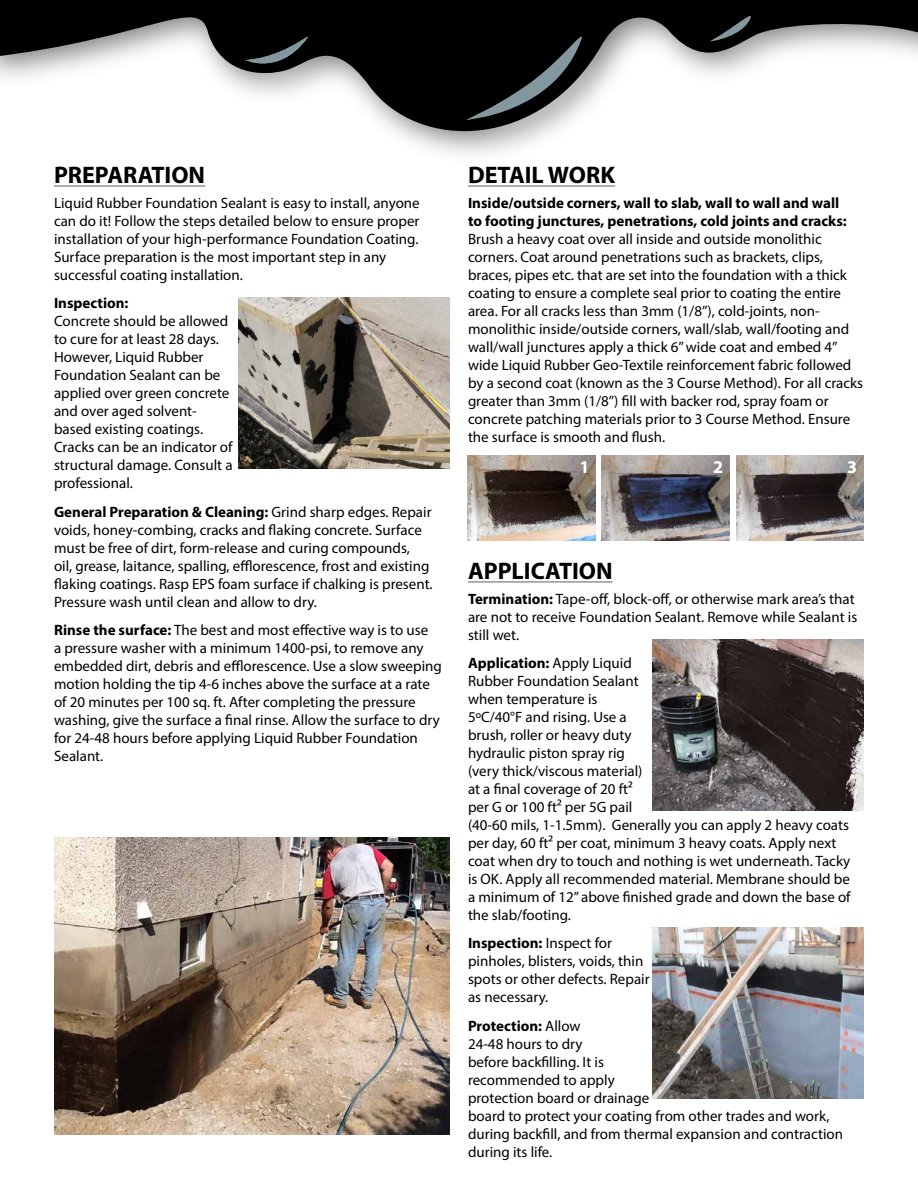
<style>
.page{position:relative;width:918px;height:1188px;background:#fff}
.page>*{position:absolute;margin:0;border:0;box-sizing:border-box;transform-origin:0 0}
.t1{font:700 24px "Myriad Pro";color:#000}
.t2{font:700 18px "Myriad Pro";color:#fff}
.t3{font:15px/18px "Myriad Pro";color:#000}
.t4{font:700 15px/18px "Myriad Pro";color:#000}
.s1{font-weight:700}
</style>
<div class="page">
<img style="left:468px;top:455px;width:128px;height:86px">
<img style="left:602px;top:455px;width:128px;height:86px">
<img style="left:736px;top:455px;width:128px;height:86px">
<svg style="left:0;top:0;width:918px;height:153px"></svg>
<svg style="left:466px;top:37px;width:116px;height:83px;background:#2c2f30"></svg>
<svg style="left:710px;top:16px;width:41px;height:25px"></svg>
<svg style="left:245px;top:37px;width:63px;height:26px;background:#1f2426"></svg>
<hr style="left:54px;top:185px;width:151px;height:2px;background:#939598">
<hr style="left:468px;top:185px;width:147px;height:2px;background:#939598">
<hr style="left:468px;top:581px;width:145px;height:2px;background:#939598">
<img style="left:238px;top:298px;width:212px;height:171px">
<img style="left:54px;top:837px;width:396px;height:297px">
<img style="left:652px;top:639px;width:212px;height:171px">
<img style="left:652px;top:927px;width:212px;height:171px">
<h1 class="t1" style="left:54px;top:160px;width:153px">PREPARATION</h1>
<p class="t3" style="left:54px;top:194px;width:367px">Liquid Rubber Foundation Sealant is easy to install, anyone can do it! Follow the steps detailed below to ensure proper installation of your high-performance Foundation Coating.<br>Surface preparation is the most important step in any successful coating installation.</p>
<p class="t4" style="left:54px;top:294px;width:76px">Inspection:</p>
<p class="t3" style="left:54px;top:312px;width:180px">Concrete should be allowed to cure for at least 28 days.<br>However, Liquid Rubber<br>Foundation Sealant can be applied over green concrete and over aged solvent&shy;based existing coatings.<br>Cracks can be an indicator of structural damage. Consult a professional.</p>
<p class="t3" style="left:54px;top:502px;width:380px"><span class="s1">General Preparation &amp; Cleaning:</span> Grind sharp edges. Repair voids, honey-combing, cracks and flaking concrete. Surface must be free of dirt, form-release and curing compounds,<br>oil, grease, laitance, spalling, efflorescence, frost and existing flaking coatings. Rasp EPS foam surface if chalking is present.<br>Pressure wash until clean and allow to dry.</p>
<p class="t3" style="left:54px;top:621px;width:389px"><span class="s1">Rinse the surface:</span> The best and most effective way is to use<br>a pressure washer with a minimum 1400-psi, to remove any embedded dirt, debris and efflorescence. Use a slow sweeping motion holding the tip 4-6 inches above the surface at a rate of 20 minutes per 100 sq. ft. After completing the pressure washing, give the surface a final rinse. Allow the surface to dry for 24-48 hours before applying Liquid Rubber Foundation Sealant.</p>
<h1 class="t1" style="left:468px;top:160px;width:149px">DETAIL WORK</h1>
<p class="t4" style="left:468px;top:193px;width:380px">Inside/outside corners, wall to slab, wall to wall and wall to footing junctures, penetrations, cold joints and cracks:</p>
<p class="t3" style="left:468px;top:230px;width:397px">Brush a heavy coat over all inside and outside monolithic corners. Coat around penetrations such as brackets, clips, braces, pipes etc. that are set into the foundation with a thick coating to ensure a complete seal prior to coating the entire area. For all cracks less than 3mm (1/8’’), cold-joints, non&shy;monolithic inside/outside corners, wall/slab, wall/footing and wall/wall junctures apply a thick 6’’ wide coat and embed 4’’ wide Liquid Rubber Geo-Textile reinforcement fabric followed by a second coat (known as the 3 Course Method). For all cracks greater than 3mm (1/8’’) fill with backer rod, spray foam or concrete patching materials prior to 3 Course Method. Ensure the surface is smooth and flush.</p>
<p class="t2" style="left:579px;top:455px;width:11px">1</p>
<p class="t2" style="left:713px;top:455px;width:11px">2</p>
<p class="t2" style="left:847px;top:455px;width:11px">3</p>
<h1 class="t1" style="left:468px;top:555px;width:146px">APPLICATION</h1>
<p class="t3" style="left:468px;top:590px;width:391px"><span class="s1">Termination:</span> Tape-off, block-off, or otherwise mark area’s that are not to receive Foundation Sealant. Remove while Sealant is still wet.</p>
<p class="t3" style="left:468px;top:654px;width:384px"><span class="s1">Application:</span> Apply Liquid<br>Rubber Foundation Sealant<br>when temperature is<br>5ºC/40°F and rising. Use a<br>brush, roller or heavy duty<br>hydraulic piston spray rig<br>(very thick/viscous material)<br>at a final coverage of 20 ft²<br>per G or 100 ft² per 5G pail<br>(40-60 mils, 1-1.5mm). Generally you can apply 2 heavy coats per day, 60 ft² per coat, minimum 3 heavy coats. Apply next coat when dry to touch and nothing is wet underneath. Tacky is OK. Apply all recommended material. Membrane should be a minimum of 12” above finished grade and down the base of the slab/footing.</p>
<p class="t3" style="left:468px;top:934px;width:183px"><span class="s1">Inspection:</span> Inspect for pinholes, blisters, voids, thin spots or other defects. Repair as necessary.</p>
<p class="t3" style="left:468px;top:1016px;width:377px"><span class="s1">Protection:</span> Allow<br>24-48 hours to dry<br>before backfilling. It is<br>recommended to apply<br>protection board or drainage<br>board to protect your coating from other trades and work, during backfill, and from thermal expansion and contraction during its life.</p>
</div>
